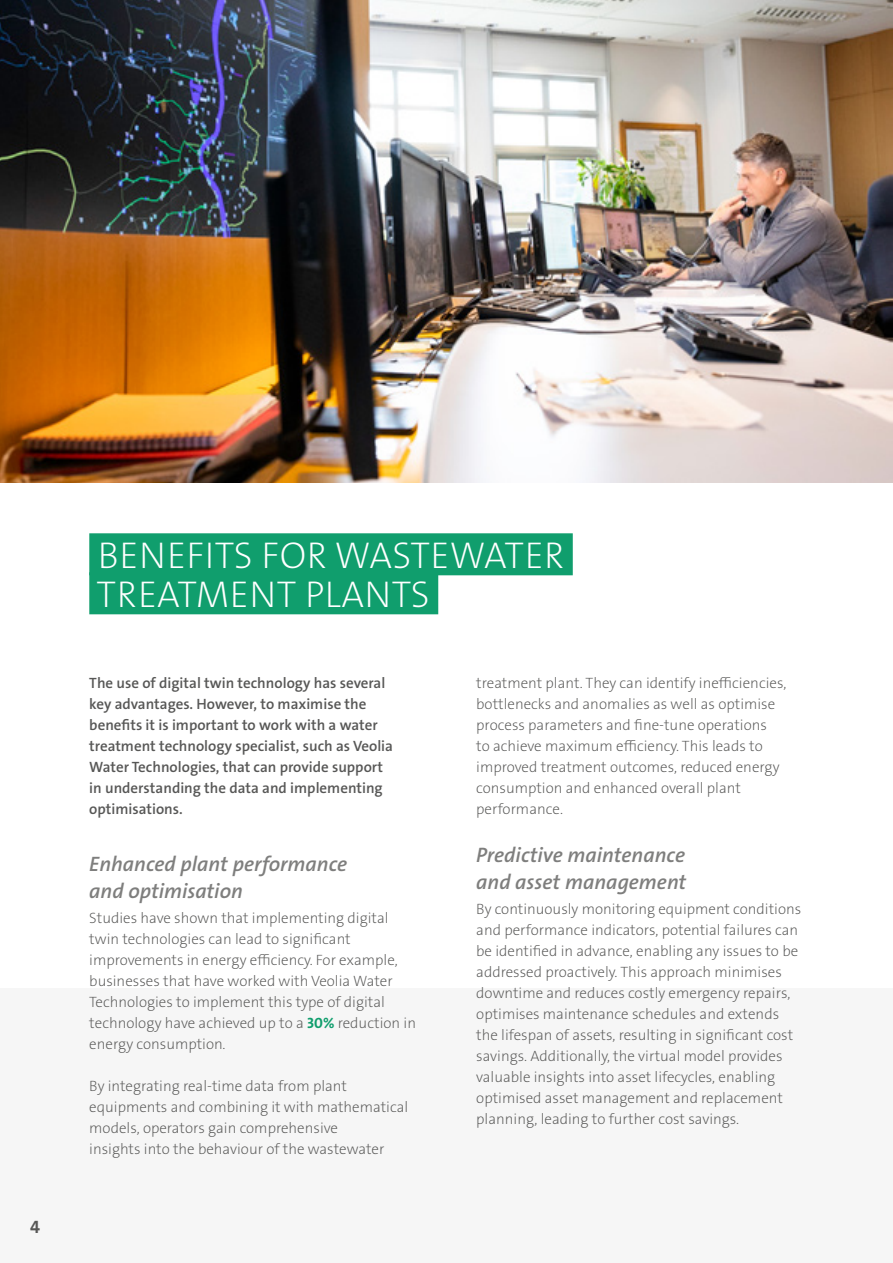
<style>
.page{position:relative;width:893px;height:1263px;background:#fff}
.page>*{position:absolute;margin:0;border:0;box-sizing:border-box;transform-origin:0 0}
.t1{font:37.5px/39px "The Sans Veolia W2 Ex Lig";letter-spacing:.015em;color:#fff}
.t2{font:21px/27px "The Sans Veolia W6 Se Bld It";color:#7e7e7d}
.t3{font:18px "The Sans Veolia W7 Bld";color:#575756}
.t4{font:15px/21px "The Sans Veolia W2 Ex Lig";color:#575756}
.t5{font:15px/21px "The Sans Veolia W6 Se Bld";color:#575756}
.s1{font-family:"The Sans Veolia W7 Bld";color:#109e6d}
</style>
<div class="page">
<div style="left:0;top:989px;width:893px;height:274px;background:#f6f6f6"></div>
<img style="left:0;top:0;width:893px;height:483px">
<div style="left:89px;top:533px;width:484px;height:42px;background:#109e6d"></div>
<div style="left:89px;top:572px;width:349px;height:42px;background:#109e6d"></div>
<p class="t3" style="left:30px;top:1215px;width:11px">4</p>
<h1 class="t1" style="left:97px;top:536px;width:469px">BENEFITS FOR WASTEWATER<br>TREATMENT PLANTS</h1>
<p class="t5" style="left:89px;top:672px;width:305px">The use of digital twin technology has several key advantages. However, to maximise the benefits it is important to work with a water treatment technology specialist, such as Veolia Water Technologies, that can provide support in understanding the data and implementing optimisations.</p>
<h2 class="t2" style="left:89px;top:851px;width:259px">Enhanced plant performance and optimisation</h2>
<p class="t4" style="left:89px;top:907px;width:328px">Studies have shown that implementing digital twin technologies can lead to significant improvements in energy efficiency. For example, businesses that have worked with Veolia Water Technologies to implement this type of digital technology have achieved up to a <span class="s1">30%</span> reduction in energy consumption.</p>
<p class="t4" style="left:89px;top:1075px;width:320px">By integrating real-time data from plant equipments and combining it with mathematical models, operators gain comprehensive<br>insights into the behaviour of the wastewater</p>
<p class="t4" style="left:476px;top:672px;width:312px">treatment plant. They can identify inefficiencies, bottlenecks and anomalies as well as optimise process parameters and fine-tune operations<br>to achieve maximum efficiency. This leads to improved treatment outcomes, reduced energy consumption and enhanced overall plant performance.</p>
<h2 class="t2" style="left:476px;top:842px;width:212px">Predictive maintenance and asset management</h2>
<p class="t4" style="left:476px;top:898px;width:327px">By continuously monitoring equipment conditions and performance indicators, potential failures can be identified in advance, enabling any issues to be addressed proactively. This approach minimises downtime and reduces costly emergency repairs, optimises maintenance schedules and extends the lifespan of assets, resulting in significant cost savings. Additionally, the virtual model provides valuable insights into asset lifecycles, enabling optimised asset management and replacement planning, leading to further cost savings.</p>
</div>
